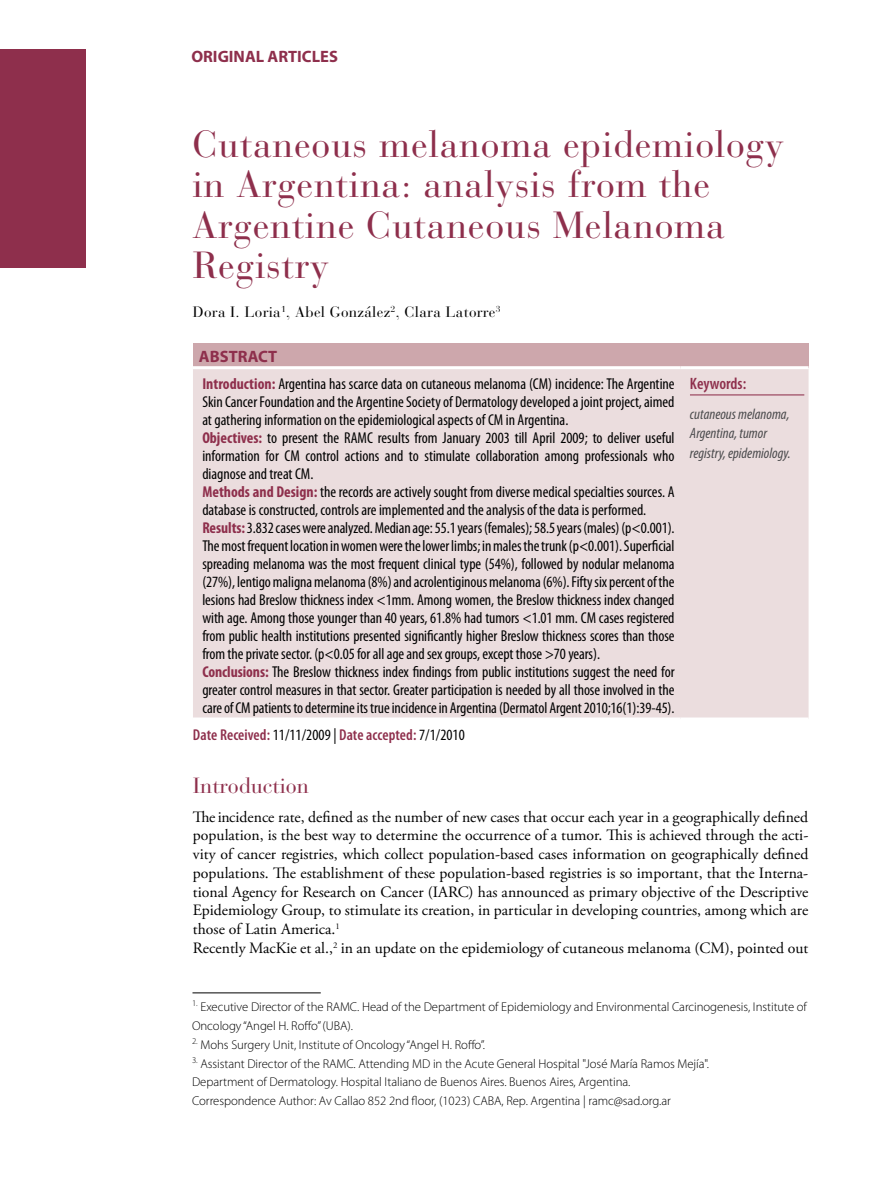
<style>
.page{position:relative;width:893px;height:1191px;background:#fff}
.page>*{position:absolute;margin:0;border:0;box-sizing:border-box;transform-origin:0 0}
.t1{font:37.5px/40.5px "Bauer Bodoni";letter-spacing:.02em;color:#8e2f4c}
.t2{font:21.75px "Bauer Bodoni";color:#8e2f4c}
.t3{font:700 16.5px "Myriad Pro";color:#8e2f4c}
.t4{font:600 condensed 16.5px "Myriad Pro";letter-spacing:-.005em;color:#8e2f4c}
.t5{font:condensed 15.75px/18px "Myriad Pro";letter-spacing:-.005em;color:#000}
.t6{font:15.75px/18.8px "Adobe Garamond Pro";color:#000}
.t7{font:600 condensed 15.75px "Myriad Pro";letter-spacing:.005em;color:#8e2f4c}
.t8{font:italic condensed 15px/19.5px "Myriad Pro";color:#4b4b4d}
.t9{font:15px "Bauer Bodoni";letter-spacing:.02em;color:#000}
.t10{font:300 12.75px/18.8px "Myriad Pro";letter-spacing:-.005em;color:#000}
.s1{font-weight:700;color:#8e2f4c}
.s2{font-weight:400;color:#000}
</style>
<div class="page">
<div style="left:0;top:50px;width:85px;height:218px;background:#8e2f4c"></div>
<div style="left:193px;top:343px;width:615px;height:25px;background:#cda7ac"></div>
<div style="left:193px;top:369px;width:615px;height:348px;background:#ebddde"></div>
<hr style="left:193px;top:366px;width:488px;height:3px;background:#fff">
<hr style="left:681px;top:366px;width:127px;height:3px;background:#fff">
<hr style="left:690px;top:394px;width:114px;height:1px;background:#8e2f4c">
<hr style="left:192px;top:992px;width:129px;height:1px;background:#000">
<p class="t3" style="left:191px;top:46px;width:148px">ORIGINAL ARTICLES</p>
<h1 class="t1" style="left:192px;top:124px;width:593px">Cutaneous melanoma epidemiology in Argentina: analysis from the<br>Argentine Cutaneous Melanoma<br>Registry</h1>
<p class="t9" style="left:193px;top:303px;width:309px">Dora I. Loria<sup>1</sup>, Abel González<sup>2</sup>, Clara Latorre<sup>3</sup></p>
<p class="t3" style="left:199px;top:345px;width:80px">ABSTRACT</p>
<p class="t5" style="left:202px;top:374px;width:474px"><span class="s1">Introduction:</span> Argentina has scarce data on cutaneous melanoma (CM) incidence: The Argentine Skin Cancer Foundation and the Argentine Society of Dermatology developed a joint project, aimed at gathering information on the epidemiological aspects of CM in Argentina.<br><span class="s1">Objectives:</span> to present the RAMC results from January 2003 till April 2009; to deliver useful information for CM control actions and to stimulate collaboration among professionals who diagnose and treat CM.<br><span class="s1">Methods and Design:</span> the records are actively sought from diverse medical specialties sources. A database is constructed, controls are implemented and the analysis of the data is performed.<br><span class="s1">Results:</span> 3.832 cases were analyzed. Median age: 55.1 years (females); 58.5 years (males) (p&lt;0.001).<br>The most frequent location in women were the lower limbs; in males the trunk (p&lt;0.001). Superficial spreading melanoma was the most frequent clinical type (54%), followed by nodular melanoma (27%), lentigo maligna melanoma (8%) and acrolentiginous melanoma (6%). Fifty six percent of the lesions had Breslow thickness index &lt;1mm. Among women, the Breslow thickness index changed with age. Among those younger than 40 years, 61.8% had tumors &lt;1.01 mm. CM cases registered from public health institutions presented significantly higher Breslow thickness scores than those from the private sector. (p&lt;0.05 for all age and sex groups, except those &gt;70 years).<br><span class="s1">Conclusions:</span> The Breslow thickness index findings from public institutions suggest the need for greater control measures in that sector. Greater participation is needed by all those involved in the care of CM patients to determine its true incidence in Argentina (Dermatol Argent 2010;16(1):39-45).</p>
<p class="t4" style="left:690px;top:374px;width:58px">Keywords:</p>
<p class="t8" style="left:690px;top:404px;width:102px">cutaneous melanoma,<br>Argentina, tumor registry, epidemiology.</p>
<p class="t7" style="left:193px;top:724px;width:273px">Date Received: <span class="s2">11/11/2009 |</span> Date accepted: <span class="s2">7/1/2010</span></p>
<h2 class="t2" style="left:193px;top:773px;width:117px">Introduction</h2>
<p class="t6" style="left:193px;top:808px;width:617px">The incidence rate, defined as the number of new cases that occur each year in a geographically defined population, is the best way to determine the occurrence of a tumor. This is achieved through the acti&shy;vity of cancer registries, which collect population-based cases information on geographically defined populations. The establishment of these population-based registries is so important, that the Interna&shy;tional Agency for Research on Cancer (IARC) has announced as primary objective of the Descriptive Epidemiology Group, to stimulate its creation, in particular in developing countries, among which are those of Latin America.<sup>1<br></sup>Recently MacKie et al.,<sup>2</sup> in an update on the epidemiology of cutaneous melanoma (CM), pointed out</p>
<p class="t10" style="left:192px;top:997px;width:616px"><sup>1.</sup> Executive Director of the RAMC. Head of the Department of Epidemiology and Environmental Carcinogenesis, Institute of<br>Oncology “Angel H. Roffo” (UBA).</p>
<p class="t10" style="left:192px;top:1035px;width:295px"><sup>2.</sup> Mohs Surgery Unit, Institute of Oncology “Angel H. Roffo”.</p>
<p class="t10" style="left:192px;top:1053px;width:519px"><sup>3.</sup> Assistant Director of the RAMC. Attending MD in the Acute General Hospital "José María Ramos Mejía".<br>Department of Dermatology. Hospital Italiano de Buenos Aires. Buenos Aires, Argentina.<br>Correspondence Author: Av Callao 852 2nd floor, (1023) CABA, Rep. Argentina | ramc@sad.org.ar</p>
</div>
